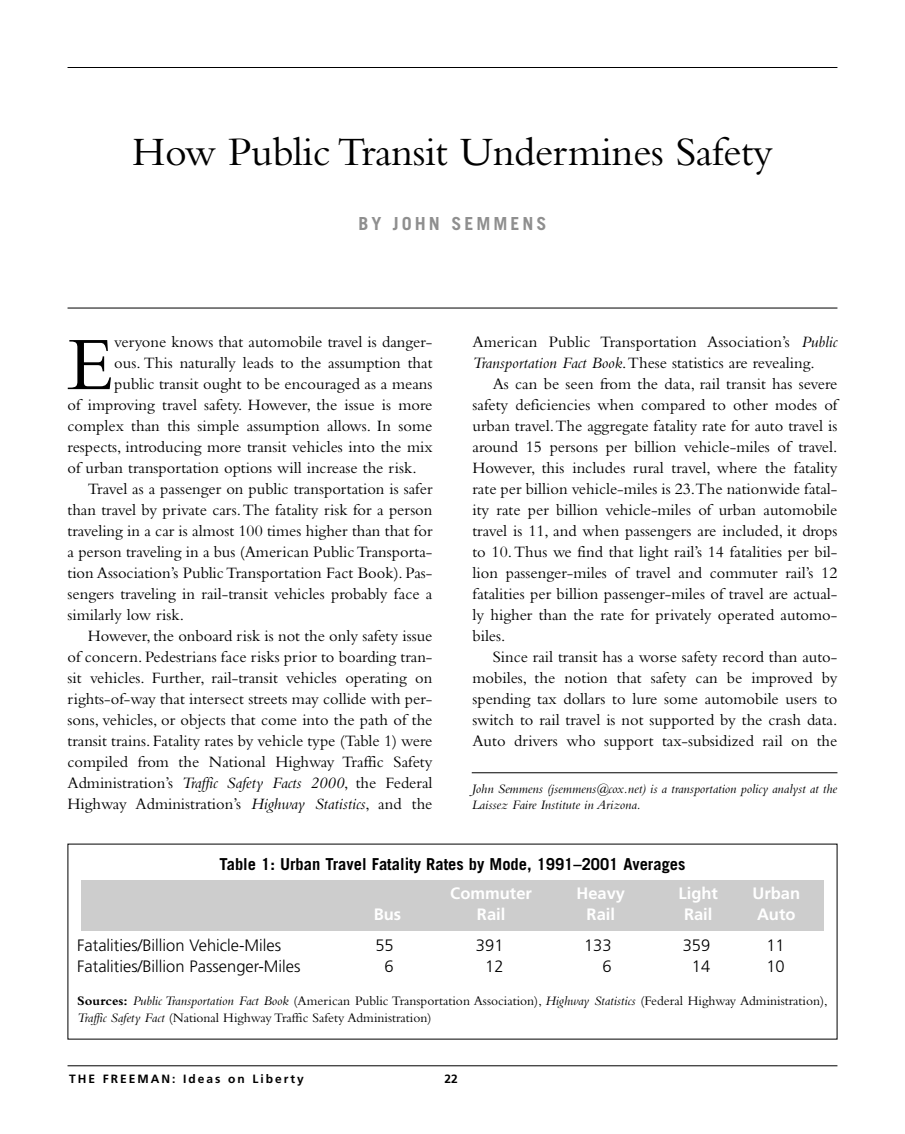
<style>
.page{position:relative;width:905px;height:1134px;background:#fff}
.page>*{position:absolute;margin:0;border:0;box-sizing:border-box;transform-origin:0 0}
.t1{font:78.9px "Bembo";color:#000}
.t2{font:42px "Bembo";letter-spacing:-.01em;color:#000}
.t3{font:700 18px "Trade Gothic";letter-spacing:.165em;color:#8f8f8f}
.t4{font:16.5px/21px "Bembo";color:#000;text-align:justify}
.t5{font:300 16.5px "Frutiger";color:#000}
.t6{font:700 16.5px "Trade Gothic";color:#000}
.t7{font:700 16.5px "Frutiger";color:#fff}
.t8{font:13.5px/16.5px "Bembo";color:#000}
.t9{font:italic 13.5px/16.5px "Bembo";color:#000}
.t10{font:700 12px "Frutiger";letter-spacing:.165em;color:#000}
.s1{font-style:italic}
.s2{font-weight:700}
</style>
<div class="page">
<hr style="left:68px;top:308px;width:769px;height:1px;background:#000">
<hr style="left:68px;top:1066px;width:769px;height:1px;background:#000">
<hr style="left:68px;top:67px;width:769px;height:1px;background:#000">
<hr style="left:471px;top:772px;width:366px;height:1px;background:#000">
<div style="left:81px;top:880px;width:742px;height:50px;background:#cdcdcd"></div>
<h2 class="t2" style="left:132px;top:136px;width:642px">How Public Transit Undermines Safety</h2>
<p class="t3" style="left:358px;top:217px;width:190px">BY JOHN SEMMENS</p>
<h1 class="t1" style="left:68px;top:336px;width:48px">E</h1>
<p class="t4" style="left:114px;top:333px;width:320px">veryone knows that automobile travel is danger-</p>
<p class="t4" style="left:114px;top:354px;width:320px">ous. This naturally leads to the assumption that</p>
<p class="t4" style="left:114px;top:375px;width:320px">public transit ought to be encouraged as a means</p>
<p class="t4" style="left:68px;top:396px;width:366px">of improving travel safety. However, the issue is more</p>
<p class="t4" style="left:68px;top:417px;width:366px">complex than this simple assumption allows. In some</p>
<p class="t4" style="left:68px;top:438px;width:366px">respects, introducing more transit vehicles into the mix</p>
<p class="t4" style="left:68px;top:459px;width:350px">of urban transportation options will increase the risk.</p>
<p class="t4" style="left:88px;top:480px;width:346px">Travel as a passenger on public transportation is safer</p>
<p class="t4" style="left:68px;top:501px;width:366px">than travel by private cars.The fatality risk for a person</p>
<p class="t4" style="left:68px;top:522px;width:366px">traveling in a car is almost 100 times higher than that for</p>
<p class="t4" style="left:68px;top:543px;width:366px">a person traveling in a bus (American Public Transporta-</p>
<p class="t4" style="left:68px;top:564px;width:366px">tion Association’s Public Transportation Fact Book). Pas-</p>
<p class="t4" style="left:68px;top:585px;width:366px">sengers traveling in rail-transit vehicles probably face a</p>
<p class="t4" style="left:68px;top:606px;width:118px">similarly low risk.</p>
<p class="t4" style="left:88px;top:627px;width:346px">However, the onboard risk is not the only safety issue</p>
<p class="t4" style="left:68px;top:648px;width:366px">of concern. Pedestrians face risks prior to boarding tran-</p>
<p class="t4" style="left:68px;top:669px;width:366px">sit vehicles. Further, rail-transit vehicles operating on</p>
<p class="t4" style="left:68px;top:690px;width:366px">rights-of-way that intersect streets may collide with per-</p>
<p class="t4" style="left:68px;top:711px;width:366px">sons, vehicles, or objects that come into the path of the</p>
<p class="t4" style="left:68px;top:732px;width:366px">transit trains. Fatality rates by vehicle type (Table 1) were</p>
<p class="t4" style="left:68px;top:753px;width:366px">compiled from the National Highway Traffic Safety</p>
<p class="t4" style="left:68px;top:774px;width:366px">Administration’s <span class="s1">Traffic Safety Facts 2000</span>, the Federal</p>
<p class="t4" style="left:67px;top:795px;width:366px">Highway Administration’s <span class="s1">Highway Statistics</span>, and the</p>
<p class="t4" style="left:472px;top:333px;width:366px">American Public Transportation Association’s <span class="s1">Public<br>Transportation Fact Book</span>.These statistics are revealing.</p>
<p class="t4" style="left:472px;top:375px;width:366px;text-indent:20px">As can be seen from the data, rail transit has severe safety deficiencies when compared to other modes of urban travel.The aggregate fatality rate for auto travel is around 15 persons per billion vehicle-miles of travel.<br>However, this includes rural travel, where the fatality rate per billion vehicle-miles is 23.The nationwide fatal&shy;ity rate per billion vehicle-miles of urban automobile travel is 11, and when passengers are included, it drops to 10.Thus we find that light rail’s 14 fatalities per bil&shy;lion passenger-miles of travel and commuter rail’s 12 fatalities per billion passenger-miles of travel are actual&shy;ly higher than the rate for privately operated automo&shy;biles.</p>
<p class="t4" style="left:472px;top:648px;width:366px;text-indent:20px">Since rail transit has a worse safety record than auto&shy;mobiles, the notion that safety can be improved by spending tax dollars to lure some automobile users to switch to rail travel is not supported by the crash data.<br>Auto drivers who support tax-subsidized rail on the</p>
<p class="t9" style="left:471px;top:781px;width:367px">John Semmens (jsemmens@cox.net) is a transportation policy analyst at the<br>Laissez Faire Institute in Arizona.</p>
<p class="t6" style="left:219px;top:858px;width:467px">Table 1: Urban Travel Fatality Rates by Mode, 1991–2001 Averages</p>
<p class="t7" style="left:450px;top:887px;width:83px">Commuter</p>
<p class="t7" style="left:576px;top:887px;width:50px">Heavy</p>
<p class="t7" style="left:678px;top:887px;width:41px">Light</p>
<p class="t7" style="left:752px;top:887px;width:49px">Urban</p>
<p class="t7" style="left:374px;top:908px;width:29px">Bus</p>
<p class="t7" style="left:477px;top:908px;width:30px">Rail</p>
<p class="t7" style="left:586px;top:908px;width:30px">Rail</p>
<p class="t7" style="left:684px;top:908px;width:30px">Rail</p>
<p class="t7" style="left:757px;top:908px;width:40px">Auto</p>
<p class="t5" style="left:77px;top:939px;width:205px">Fatalities/Billion Vehicle-Miles</p>
<p class="t5" style="left:375px;top:939px;width:20px">55</p>
<p class="t5" style="left:476px;top:939px;width:29px">391</p>
<p class="t5" style="left:584px;top:939px;width:29px">133</p>
<p class="t5" style="left:682px;top:939px;width:29px">359</p>
<p class="t5" style="left:766px;top:939px;width:20px">11</p>
<p class="t5" style="left:77px;top:960px;width:225px">Fatalities/Billion Passenger-Miles</p>
<p class="t5" style="left:384px;top:960px;width:11px">6</p>
<p class="t5" style="left:485px;top:960px;width:20px">12</p>
<p class="t5" style="left:602px;top:960px;width:11px">6</p>
<p class="t5" style="left:691px;top:960px;width:20px">14</p>
<p class="t5" style="left:766px;top:960px;width:20px">10</p>
<p class="t8" style="left:77px;top:994px;width:752px"><span class="s2">Sources:</span> <span class="s1">Public Transportation Fact Book</span> (American Public Transportation Association), <span class="s1">Highway Statistics</span> (Federal Highway Administration),<br><span class="s1">Traffic Safety Fact</span> (National Highway Traffic Safety Administration)</p>
<p class="t10" style="left:69px;top:1074px;width:236px">THE FREEMAN: Ideas on Liberty</p>
<p class="t10" style="left:444px;top:1074px;width:15px">22</p>
</div>
